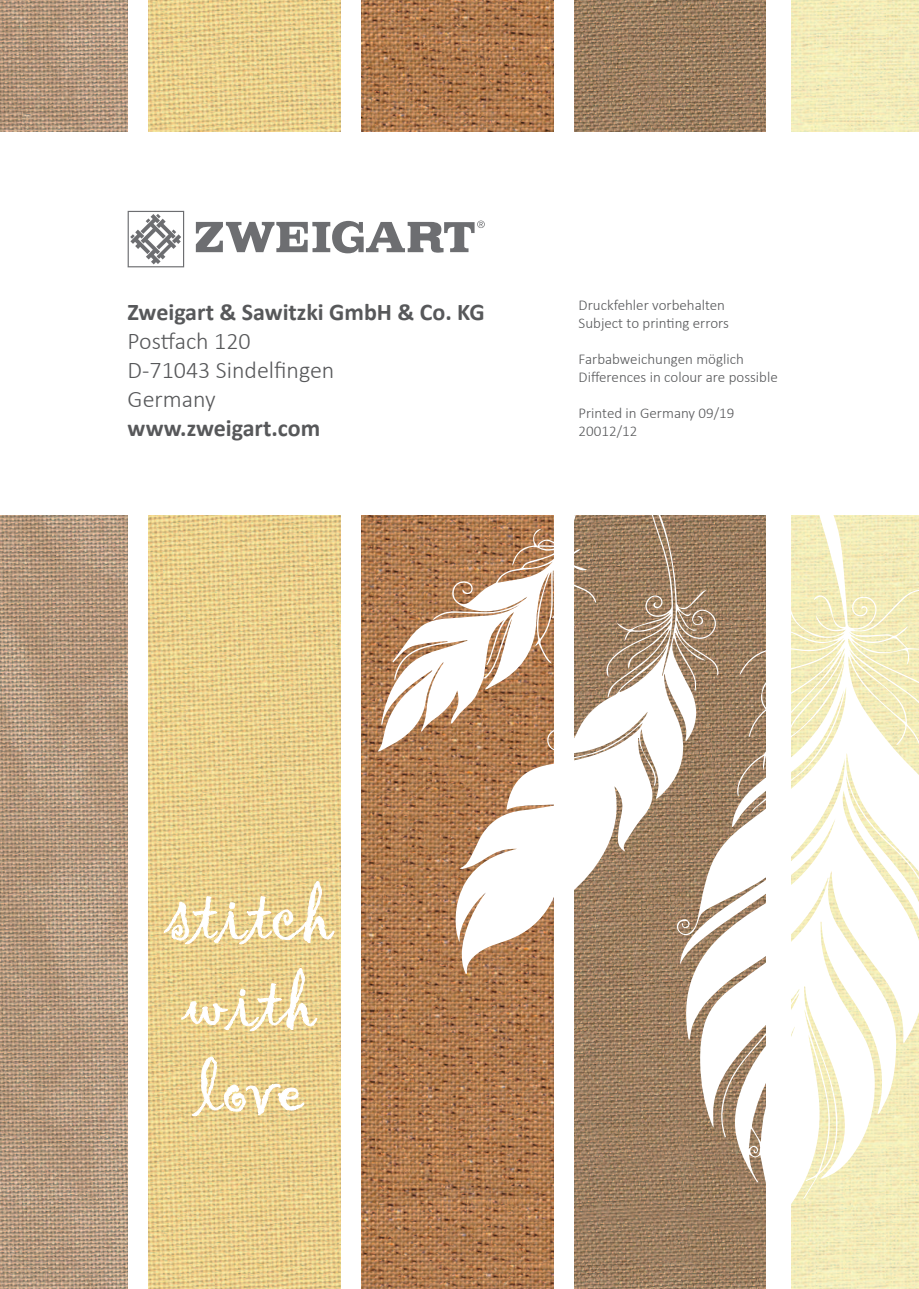
<style>
.page{position:relative;width:919px;height:1289px;background:#fff}
.page>*{position:absolute;margin:0;border:0;box-sizing:border-box;transform-origin:0 0}
.t1{font:67.95px/86.8px "Gigi";color:#fff}
.t2{font:700 24px "Calibri";color:#57585a}
.t3{font:300 24px/28.8px "Calibri";color:#57585a}
.t4{font:300 15px/18px "Calibri";color:#57585a}
</style>
<div class="page">
<img style="left:0;top:0;width:128px;height:1288px">
<img style="left:791px;top:0;width:127px;height:1288px">
<img style="left:574px;top:0;width:191px;height:1288px">
<img style="left:149px;top:0;width:191px;height:1288px">
<img style="left:361px;top:0;width:192px;height:1288px">
<div style="left:0;top:132px;width:918px;height:382px;background:#fff"></div>
<svg style="left:163px;top:880px;width:172px;height:64px;background:#ead397"></svg>
<svg style="left:181px;top:967px;width:137px;height:64px;background:#e9d295"></svg>
<svg style="left:191px;top:1056px;width:114px;height:64px;background:#e9d295"></svg>
<svg style="left:196px;top:220px;width:288px;height:33px"></svg>
<svg style="left:128px;top:211px;width:56px;height:56px"></svg>
<svg style="left:377px;top:514px;width:75px;height:237px"></svg>
<svg style="left:676px;top:514px;width:242px;height:706px"></svg>
<svg style="left:748px;top:657px;width:87px;height:80px"></svg>
<svg style="left:452px;top:514px;width:266px;height:460px"></svg>
<svg style="left:677px;top:589px;width:29px;height:42px"></svg>
<h2 class="t2" style="left:128px;top:304px;width:358px">Zweigart &amp; Sawitzki GmbH &amp; Co. KG</h2>
<h2 class="t3" style="left:128px;top:327px;width:208px">Postfach 120<br>D-71043 Sindelfingen<br>Germany</h2>
<h2 class="t2" style="left:128px;top:419px;width:194px">www.zweigart.com</h2>
<p class="t4" style="left:578px;top:295px;width:152px">Druckfehler vorbehalten<br>Subject to printing errors</p>
<p class="t4" style="left:578px;top:349px;width:201px">Farbabweichungen möglich<br>Differences in colour are possible</p>
<p class="t4" style="left:578px;top:403px;width:157px">Printed in Germany 09/19<br>20012/12</p>
<h1 class="t1" style="left:165px;top:872px;width:170px">stitch with love</h1>
</div>
